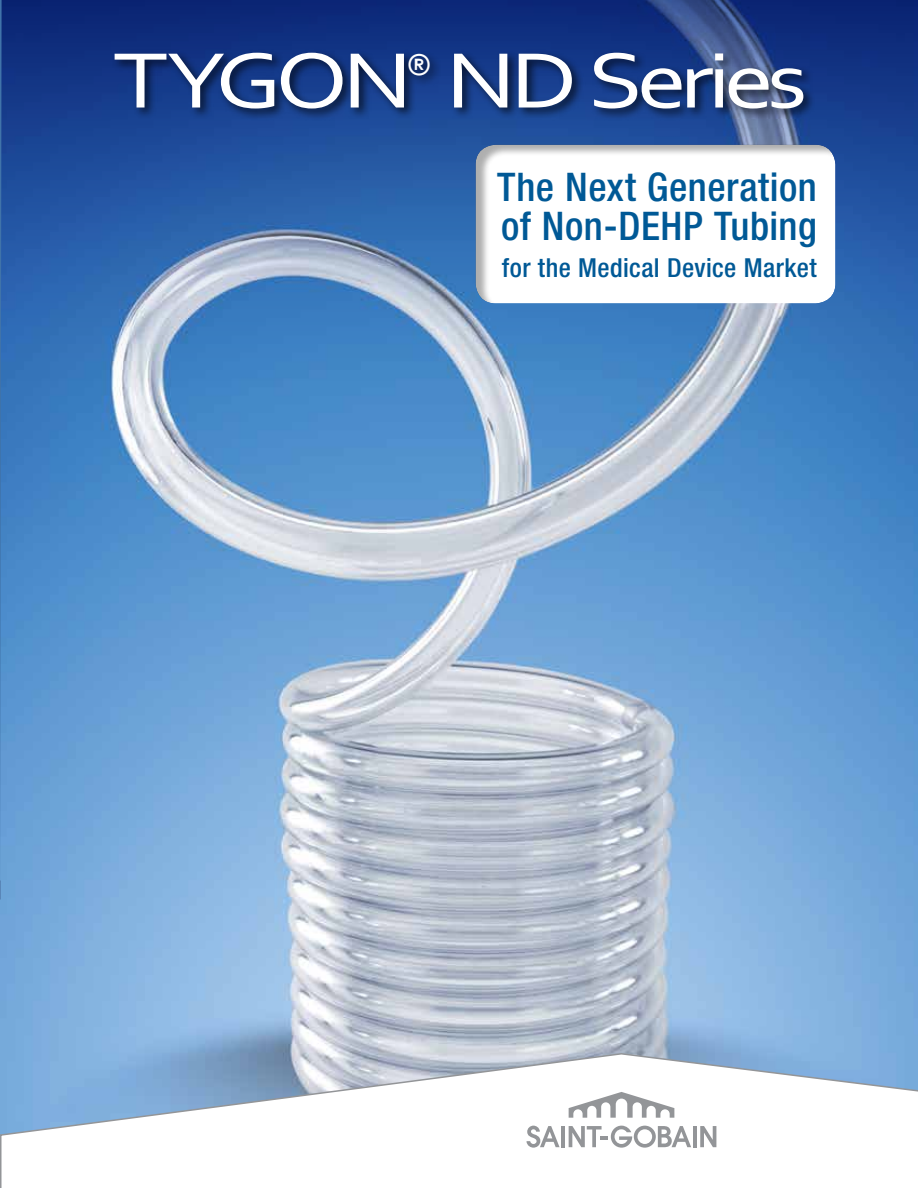
<style>
.page{position:relative;width:918px;height:1188px;background:#fff}
.page>*{position:absolute;margin:0;border:0;box-sizing:border-box;transform-origin:0 0}
.t1{font:82.35px "Corbel";letter-spacing:-.065em;color:#fff;scale:1.22 1}
.t2{font:500 condensed 39.45px/39.9px "Helvetica Neue";letter-spacing:.015em;color:#005996}
.t3{font:500 condensed 26.25px "Helvetica Neue";letter-spacing:.015em;color:#005996}
</style>
<div class="page">
<img style="left:0;top:389px;width:918px;height:663px">
<svg style="left:2px;top:0;width:916px;height:389px;background:#3865a8"></svg>
<div style="left:111px;top:49px;width:705px;height:72px;background:#000;opacity:.65"></div>
<div style="left:474px;top:144px;width:363px;height:162px;background:#000;opacity:.32"></div>
<svg style="left:0;top:0;width:2px;height:882px;background:#4279b6"></svg>
<svg style="left:0;top:1052px;width:918px;height:136px"></svg>
<svg style="left:569px;top:1092px;width:105px;height:26px"></svg>
<hr style="left:693px;top:1126px;width:4px;height:21px;background:#939598">
<svg style="left:700px;top:1126px;width:16px;height:21px"></svg>
<hr style="left:561px;top:1126px;width:4px;height:21px;background:#939598">
<svg style="left:527px;top:1126px;width:33px;height:22px"></svg>
<svg style="left:569px;top:1126px;width:122px;height:22px"></svg>
<h1 class="t1" style="left:113px;top:29px;width:571px">TYGON<sup>®</sup> ND Series</h1>
<p class="t2" style="left:497px;top:166px;width:321px">The Next Generation of Non-DEHP Tubing</p>
<p class="t3" style="left:502px;top:252px;width:316px">for the Medical Device Market</p>
</div>
